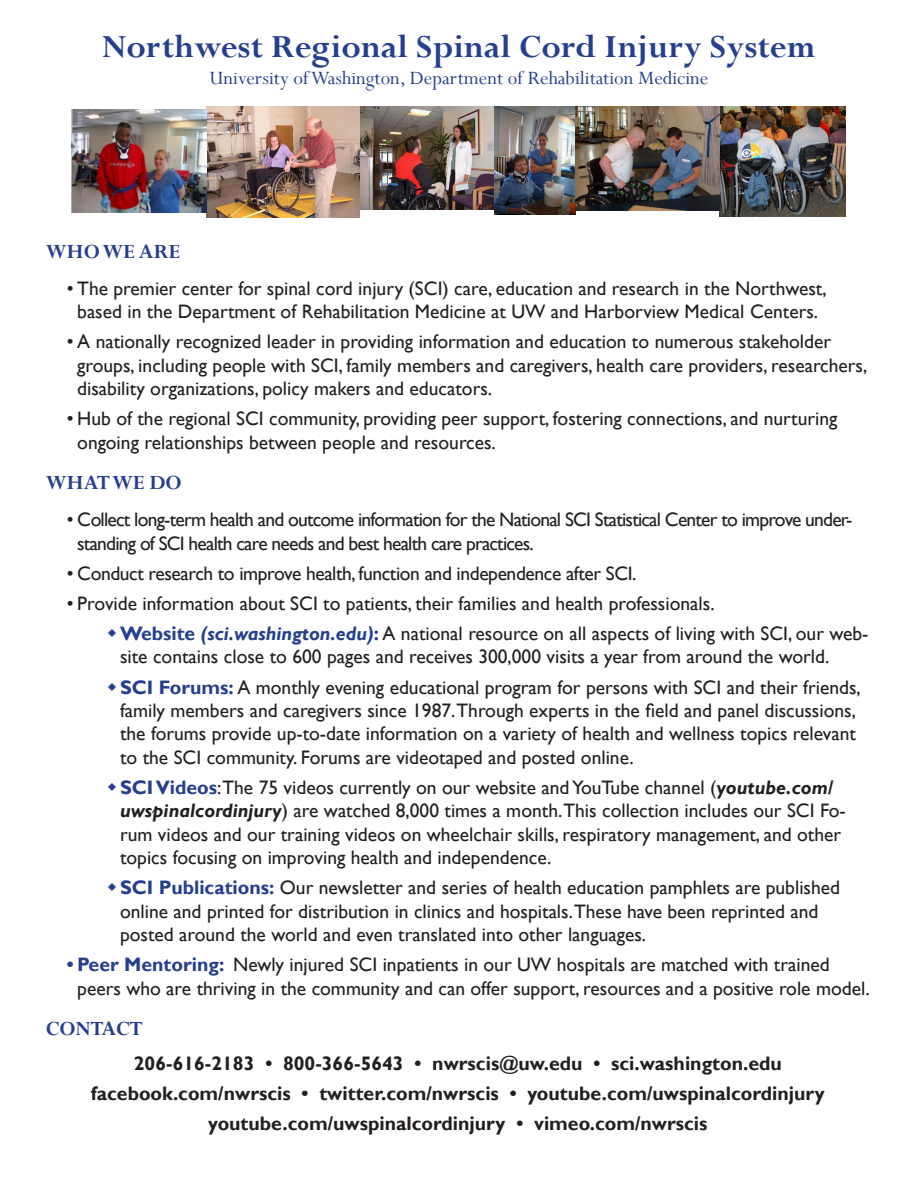
<style>
.page{position:relative;width:918px;height:1188px;background:#fff}
.page>*{position:absolute;margin:0;border:0;box-sizing:border-box;transform-origin:0 0}
.t1{font:700 36px "Perpetua";color:#253f8e}
.TITLE_gill_sans{font:700 22.5px "Perpetua";color:#253f8e}
.t2{font:21px "Perpetua";color:#253f8e}
.bullet_2{font:19.5px/23.4px "Gill Sans";color:#231f20}
.bullet{font:19.5px/23.4px "Gill Sans";color:#231f20}
.body_text{font:700 19.5px "Gill Sans";color:#231f20}
.bullet-2{font:19.5px/23.4px "Gill Sans";letter-spacing:-.04em;color:#231f20}
.bullet-3{font:19.5px "Gill Sans";letter-spacing:-.02em;color:#231f20}
.s1{font-weight:700;color:#253f8e}
.s2{font-weight:700;font-style:italic;color:#253f8e}
.s3{font-weight:700;font-style:italic}
</style>
<div class="page">
<img style="left:360px;top:106px;width:135px;height:103px">
<img style="left:495px;top:106px;width:81px;height:108px">
<img style="left:720px;top:106px;width:126px;height:111px">
<img style="left:207px;top:106px;width:152px;height:111px">
<img style="left:576px;top:106px;width:144px;height:104px">
<img style="left:72px;top:109px;width:135px;height:104px">
<p class="t1" style="left:102px;top:24px;width:715px">Northwest Regional Spinal Cord Injury System</p>
<p class="t2" style="left:210px;top:65px;width:500px">University of Washington, Department of Rehabilitation Medicine</p>
<p class="TITLE_gill_sans" style="left:46px;top:237px;width:136px">WHO WE ARE</p>
<p class="bullet" style="left:67px;top:277px;width:761px;text-align:center">• The premier center for spinal cord injury (SCI) care, education and research in the Northwest, based in the Department of Rehabilitation Medicine at UW and Harborview Medical Centers.</p>
<p class="bullet" style="left:77px;top:331px;width:792px;text-indent:-10px">• A nationally recognized leader in providing information and education to numerous stakeholder groups, including people with SCI, family members and caregivers, health care providers, researchers, disability organizations, policy makers and educators.</p>
<p class="bullet" style="left:77px;top:407px;width:762px;text-indent:-10px">• Hub of the regional SCI community, providing peer support, fostering connections, and nurturing ongoing relationships between people and resources.</p>
<p class="TITLE_gill_sans" style="left:46px;top:469px;width:138px">WHAT WE DO</p>
<p class="bullet-2" style="left:77px;top:508px;width:777px;text-indent:-10px">• Collect long-term health and outcome information for the National SCI Statistical Center to improve under&shy;standing of SCI health care needs and best health care practices.</p>
<p class="bullet-3" style="left:67px;top:562px;width:571px">• Conduct research to improve health, function and independence after SCI.</p>
<p class="bullet" style="left:67px;top:592px;width:649px">• Provide information about SCI to patients, their families and health professionals.</p>
<p class="bullet_2" style="left:120px;top:622px;width:750px"><span class="s1">Website</span> <span class="s2">(sci.washington.edu)</span><span class="s1">:</span> A national resource on all aspects of living with SCI, our web&shy;site contains close to 600 pages and receives 300,000 visits a year from around the world.</p>
<p class="bullet_2" style="left:120px;top:676px;width:742px"><span class="s1">SCI Forums:</span> A monthly evening educational program for persons with SCI and their friends, family members and caregivers since 1987.Through experts in the field and panel discussions, the forums provide up-to-date information on a variety of health and wellness topics relevant to the SCI community. Forums are videotaped and posted online.</p>
<p class="bullet_2" style="left:120px;top:776px;width:727px"><span class="s1">SCI Videos</span>:The 75 videos currently on our website andYouTube channel (<span class="s3">youtube.com/ uwspinalcordinjury</span>) are watched 8,000 times a month.This collection includes our SCI Fo&shy;rum videos and our training videos on wheelchair skills, respiratory management, and other topics focusing on improving health and independence.</p>
<p class="bullet_2" style="left:120px;top:876px;width:722px"><span class="s1">SCI Publications:</span> Our newsletter and series of health education pamphlets are published online and printed for distribution in clinics and hospitals.These have been reprinted and posted around the world and even translated into other languages.</p>
<p class="bullet" style="left:77px;top:953px;width:794px;text-indent:-10px"><span class="s1">• Peer Mentoring:</span> Newly injured SCI inpatients in our UW hospitals are matched with trained peers who are thriving in the community and can offer support, resources and a positive role model.</p>
<p class="TITLE_gill_sans" style="left:46px;top:1015px;width:98px">CONTACT</p>
<p class="body_text" style="left:134px;top:1051px;width:650px">206-616-2183 • 800-366-5643 • nwrscis@uw.edu • sci.washington.edu</p>
<p class="body_text" style="left:91px;top:1081px;width:735px">facebook.com/nwrscis • twitter.com/nwrscis • youtube.com/uwspinalcordinjury</p>
<p class="body_text" style="left:208px;top:1112px;width:501px">youtube.com/uwspinalcordinjury • vimeo.com/nwrscis</p>
</div>
